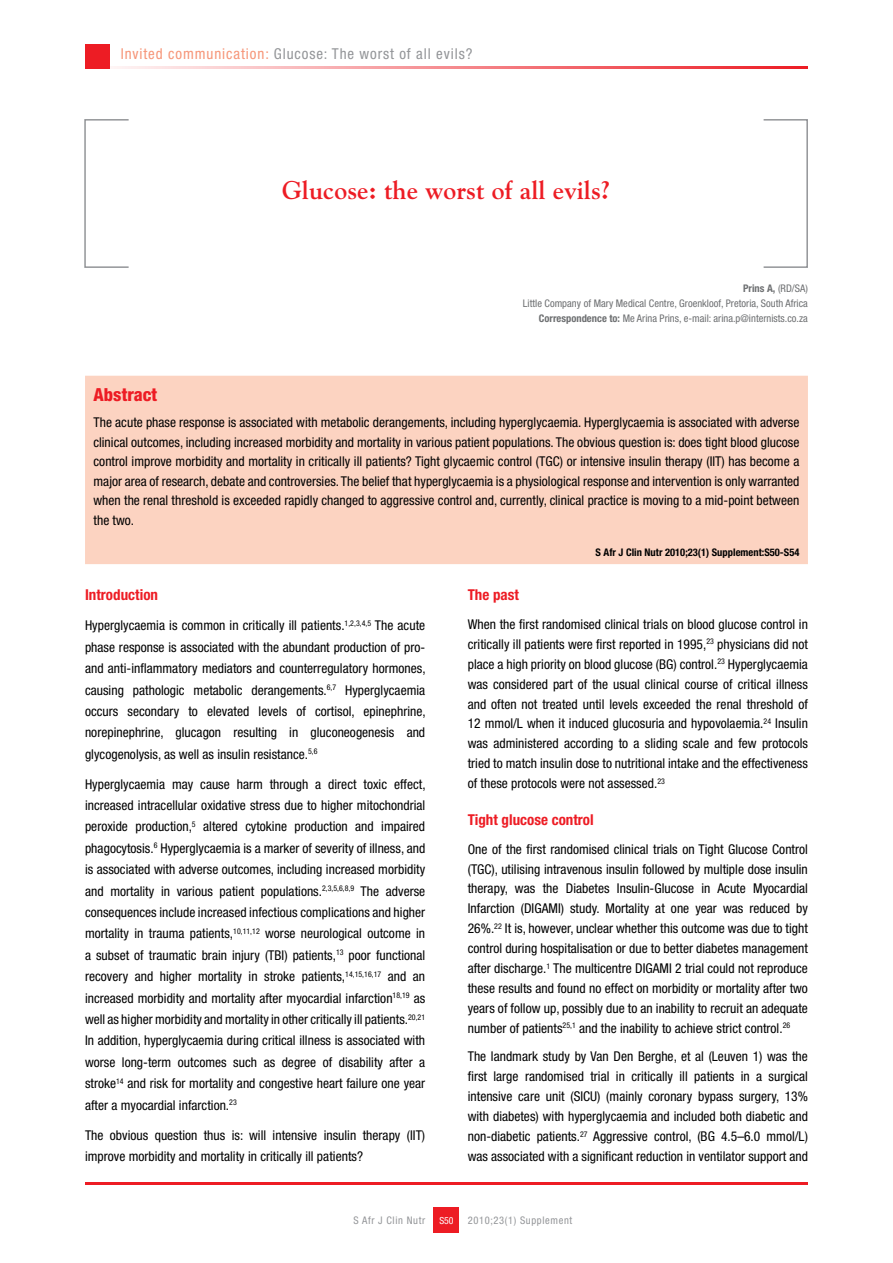
<style>
.page{position:relative;width:893px;height:1263px;background:#fff}
.page>*{position:absolute;margin:0;border:0;box-sizing:border-box;transform-origin:0 0}
.t1{font:700 25.5px "Goudy";color:#ed1c24}
.t2{font:800 condensed 18px "Helvetica Neue LT Std";color:#ed1c24}
.t3{font:condensed 15px "Helvetica Neue LT Std";letter-spacing:.06em;color:#939598}
.t4{font:700 condensed 15px "Helvetica Neue LT Std";color:#ed1c24}
.t5{font:condensed 13.5px/21.5px "Helvetica Neue LT Std";color:#000;text-align:justify}
.t6{font:condensed 10.5px/15px "Helvetica Neue LT Std";color:#6d6f71;text-align:right}
.t7{font:700 condensed 10.5px "Helvetica Neue LT Std";color:#000}
.t8{font:condensed 10.5px "Helvetica Neue LT Std";letter-spacing:.06em;color:#939598}
.t9{font:condensed 9.75px "Helvetica Neue LT Std";color:#fff}
.s1{color:#f69679}
.s2{font-weight:700}
</style>
<div class="page">
<div style="left:434px;top:1208px;width:25px;height:25px;background:#ed1c24"></div>
<hr style="left:85px;top:1182px;width:723px;height:2px;background:#ed1c24">
<hr style="left:85px;top:66px;width:723px;height:2px;background:#ed1c24">
<div style="left:763px;top:119px;width:45px;height:149px;border:2px solid #939598"></div>
<div style="left:84px;top:119px;width:45px;height:149px;border:2px solid #939598"></div>
<div style="left:85px;top:44px;width:24px;height:24px;background:#ed1c24"></div>
<div style="left:85px;top:376px;width:723px;height:188px;background:#fcd3c1"></div>
<p class="t3" style="left:121px;top:45px;width:353px"><span class="s1">Invited communication:</span> Glucose: The worst of all evils?</p>
<h1 class="t1" style="left:282px;top:174px;width:330px">Glucose: the worst of all evils?</h1>
<p class="t6" style="left:523px;top:281px;width:287px"><span class="s2">Prins A,</span> (RD/SA)<br>Little Company of Mary Medical Centre, Groenkloof, Pretoria, South Africa<br><span class="s2">Correspondence to:</span> Me Arina Prins, e-mail: arina.p@internists.co.za</p>
<h2 class="t2" style="left:94px;top:384px;width:65px">Abstract</h2>
<p class="t5" style="left:94px;top:413px;width:707px;line-height:19.5px">The acute phase response is associated with metabolic derangements, including hyperglycaemia. Hyperglycaemia is associated with adverse clinical outcomes, including increased morbidity and mortality in various patient populations. The obvious question is: does tight blood glucose control improve morbidity and mortality in critically ill patients? Tight glycaemic control (TGC) or intensive insulin therapy (IIT) has become a major area of research, debate and controversies. The belief that hyperglycaemia is a physiological response and intervention is only warranted when the renal threshold is exceeded rapidly changed to aggressive control and, currently, clinical practice is moving to a mid-point between the two.</p>
<p class="t7" style="left:595px;top:545px;width:205px">S Afr J Clin Nutr 2010;23(1) Supplement:S50-S54</p>
<p class="t4" style="left:85px;top:586px;width:75px">Introduction</p>
<p class="t5" style="left:85px;top:615px;width:342px">Hyperglycaemia is common in critically ill patients.<sup>1,2,3,4,5</sup> The acute phase response is associated with the abundant production of pro&shy;and anti-inflammatory mediators and counterregulatory hormones, causing pathologic metabolic derangements.<sup>6,7</sup> Hyperglycaemia occurs secondary to elevated levels of cortisol, epinephrine, norepinephrine, glucagon resulting in gluconeogenesis and glycogenolysis, as well as insulin resistance.<sup>5,6</sup></p>
<p class="t5" style="left:85px;top:773px;width:342px">Hyperglycaemia may cause harm through a direct toxic effect, increased intracellular oxidative stress due to higher mitochondrial peroxide production,<sup>5</sup> altered cytokine production and impaired phagocytosis.<sup>6</sup> Hyperglycaemia is a marker of severity of illness, and is associated with adverse outcomes, including increased morbidity and mortality in various patient populations.<sup>2,3,5,6,8,9</sup> The adverse consequences include increased infectious complications and higher mortality in trauma patients,<sup>10,11,12</sup> worse neurological outcome in a subset of traumatic brain injury (TBI) patients,<sup>13</sup> poor functional recovery and higher mortality in stroke patients,<sup>14,15,16,17</sup> and an increased morbidity and mortality after myocardial infarction<sup>18,19</sup> as well as higher morbidity and mortality in other critically ill patients.<sup>20,21<br></sup>In addition, hyperglycaemia during critical illness is associated with worse long-term outcomes such as degree of disability after a stroke<sup>14</sup> and risk for mortality and congestive heart failure one year after a myocardial infarction.<sup>23</sup></p>
<p class="t5" style="left:85px;top:1124px;width:342px">The obvious question thus is: will intensive insulin therapy (IIT) improve morbidity and mortality in critically ill patients?</p>
<p class="t4" style="left:468px;top:586px;width:53px">The past</p>
<p class="t5" style="left:468px;top:614px;width:342px;line-height:20px">When the first randomised clinical trials on blood glucose control in critically ill patients were first reported in 1995,<sup>23</sup> physicians did not place a high priority on blood glucose (BG) control.<sup>23</sup> Hyperglycaemia was considered part of the usual clinical course of critical illness and often not treated until levels exceeded the renal threshold of 12 mmol/L when it induced glucosuria and hypovolaemia.<sup>24</sup> Insulin was administered according to a sliding scale and few protocols tried to match insulin dose to nutritional intake and the effectiveness of these protocols were not assessed.<sup>23</sup></p>
<p class="t4" style="left:468px;top:811px;width:127px">Tight glucose control</p>
<p class="t5" style="left:468px;top:839px;width:342px;line-height:20px">One of the first randomised clinical trials on Tight Glucose Control (TGC), utilising intravenous insulin followed by multiple dose insulin therapy, was the Diabetes Insulin-Glucose in Acute Myocardial Infarction (DIGAMI) study. Mortality at one year was reduced by 26%.<sup>22</sup> It is, however, unclear whether this outcome was due to tight control during hospitalisation or due to better diabetes management after discharge.<sup>1</sup> The multicentre DIGAMI 2 trial could not reproduce these results and found no effect on morbidity or mortality after two years of follow up, possibly due to an inability to recruit an adequate number of patients<sup>25,1</sup> and the inability to achieve strict control.<sup>26</sup></p>
<p class="t5" style="left:468px;top:1046px;width:342px;line-height:20px">The landmark study by Van Den Berghe, et al (Leuven 1) was the first large randomised trial in critically ill patients in a surgical intensive care unit (SICU) (mainly coronary bypass surgery, 13% with diabetes) with hyperglycaemia and included both diabetic and non-diabetic patients.<sup>27</sup> Aggressive control, (BG 4.5–6.0 mmol/L) was associated with a significant reduction in ventilator support and</p>
<p class="t8" style="left:354px;top:1214px;width:73px">S Afr J Clin Nutr</p>
<p class="t8" style="left:468px;top:1214px;width:106px">2010;23(1) Supplement</p>
<p class="t9" style="left:439px;top:1215px;width:16px">S50</p>
</div>
